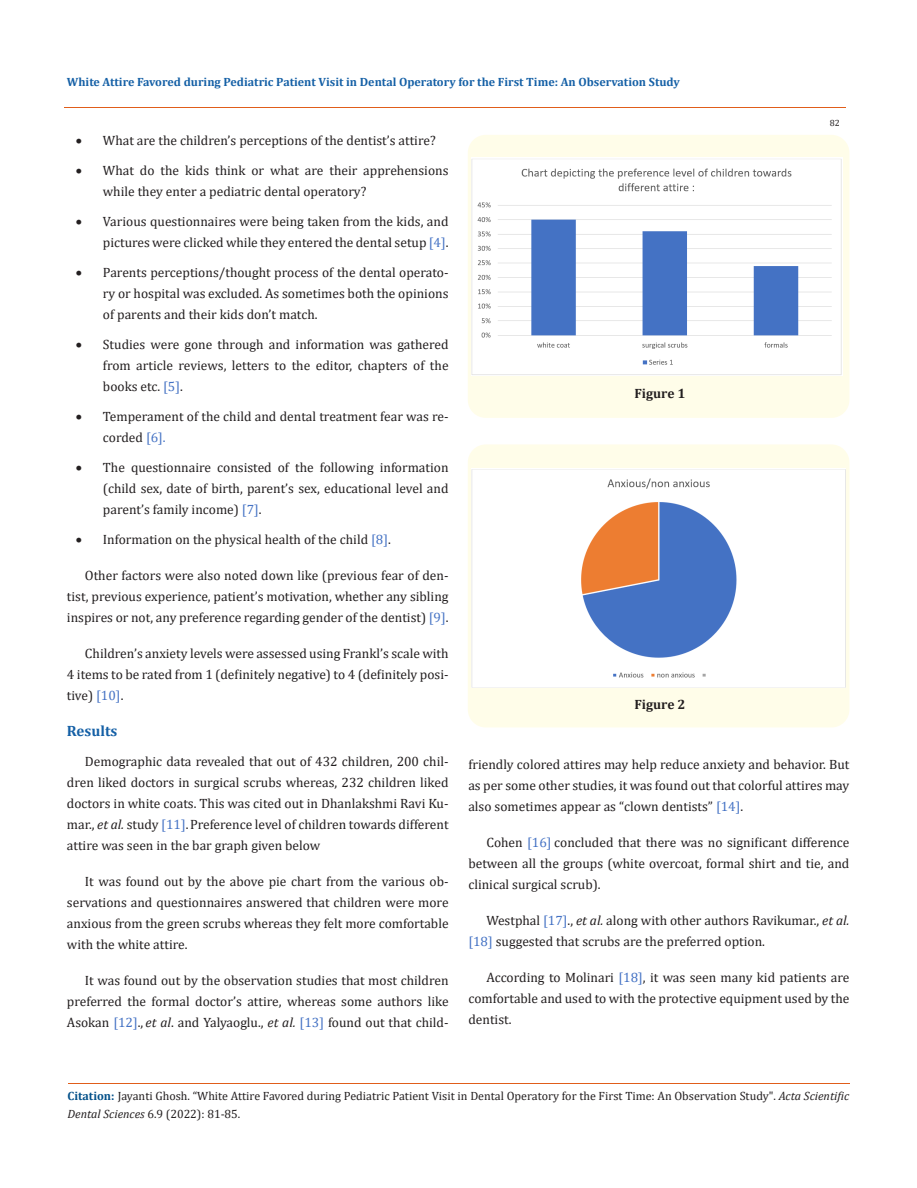
<style>
.page{position:relative;width:917px;height:1188px;background:#fff}
.page>*{position:absolute;margin:0;border:0;box-sizing:border-box;transform-origin:0 0}
.t1{font:700 15px "Cambria";color:#1560a6}
.t2{font:13.5px/21px "Cambria";color:#231f20;text-align:justify}
.t3{font:700 13.5px "Cambria";color:#231f20}
.t4{font:12px/18px "Cambria";color:#231f20}
.t5{font:700 12px "Cambria";color:#1560a6}
.t6{font:9px "Cambria";color:#231f20}
.s1{color:#4472c4}
.s2{font-style:italic}
.s3{font-weight:700;color:#035089}
</style>
<div class="page">
<hr style="left:64px;top:108px;width:781px;height:1px;background:#e05d1a">
<hr style="left:68px;top:1083px;width:781px;height:1px;background:#e05d1a">
<div style="left:468px;top:135px;width:381px;height:283px;background:#fffde9;border-radius:18px"></div>
<img style="left:472px;top:158px;width:370px;height:217px">
<div style="left:468px;top:444px;width:381px;height:283px;background:#fffde9;border-radius:18px"></div>
<img style="left:471px;top:468px;width:374px;height:219px">
<p class="t5" style="left:67px;top:73px;width:614px">White Attire Favored during Pediatric Patient Visit in Dental Operatory for the First Time: An Observation Study</p>
<p class="t6" style="left:829px;top:118px;width:11px">82</p>
<p class="t2" style="left:76px;top:130px;width:361px">• What are the children’s perceptions of the dentist’s attire?</p>
<p class="t2" style="left:103px;top:160px;width:347px;text-indent:-27px">• What do the kids think or what are their apprehensions while they enter a pediatric dental operatory?</p>
<p class="t2" style="left:76px;top:211px;width:374px;text-align:right">• Various questionnaires were being taken from the kids, and pictures were clicked while they entered the dental setup <span class="s1">[4]</span>.</p>
<p class="t2" style="left:103px;top:262px;width:347px;text-indent:-27px">• Parents perceptions/thought process of the dental operato&shy;ry or hospital was excluded. As sometimes both the opinions of parents and their kids don’t match.</p>
<p class="t2" style="left:103px;top:334px;width:347px;text-indent:-27px">• Studies were gone through and information was gathered from article reviews, letters to the editor, chapters of the books etc. <span class="s1">[5]</span>.</p>
<p class="t2" style="left:103px;top:406px;width:347px;text-indent:-27px">• Temperament of the child and dental treatment fear was re&shy;corded <span class="s1">[6].</span></p>
<p class="t2" style="left:103px;top:457px;width:347px;text-indent:-27px">• The questionnaire consisted of the following information (child sex, date of birth, parent’s sex, educational level and parent’s family income) <span class="s1">[7]</span>.</p>
<p class="t2" style="left:76px;top:529px;width:316px">• Information on the physical health of the child <span class="s1">[8]</span>.</p>
<p class="t2" style="left:67px;top:565px;width:383px;text-indent:18px">Other factors were also noted down like (previous fear of den&shy;tist, previous experience, patient’s motivation, whether any sibling inspires or not, any preference regarding gender of the dentist) <span class="s1">[9]</span>.</p>
<p class="t2" style="left:67px;top:643px;width:383px;text-indent:18px">Children’s anxiety levels were assessed using Frankl’s scale with 4 items to be rated from 1 (definitely negative) to 4 (definitely posi&shy;tive) <span class="s1">[10]</span>.</p>
<p class="t1" style="left:67px;top:721px;width:52px">Results</p>
<p class="t2" style="left:67px;top:751px;width:383px;text-indent:18px">Demographic data revealed that out of 432 children, 200 chil&shy;dren liked doctors in surgical scrubs whereas, 232 children liked doctors in white coats. This was cited out in Dhanlakshmi Ravi Ku&shy;mar., <span class="s2">et al.</span> study <span class="s1">[11]</span>.Preference level of children towards different attire was seen in the bar graph given below</p>
<p class="t2" style="left:67px;top:871px;width:383px;text-indent:18px">It was found out by the above pie chart from the various ob&shy;servations and questionnaires answered that children were more anxious from the green scrubs whereas they felt more comfortable with the white attire.</p>
<p class="t2" style="left:67px;top:970px;width:383px;text-indent:18px">It was found out by the observation studies that most children preferred the formal doctor’s attire, whereas some authors like Asokan <span class="s1">[12]</span>., <span class="s2">et al</span>. and Yalyaoglu., <span class="s2">et al.</span> <span class="s1">[13]</span> found out that child-</p>
<p class="t3" style="left:634px;top:383px;width:52px">Figure 1</p>
<p class="t3" style="left:634px;top:695px;width:52px">Figure 2</p>
<p class="t2" style="left:468px;top:753px;width:382px">friendly colored attires may help reduce anxiety and behavior. But as per some other studies, it was found out that colorful attires may also sometimes appear as “clown dentists” <span class="s1">[14]</span>.</p>
<p class="t2" style="left:468px;top:831px;width:382px;text-indent:18px">Cohen <span class="s1">[16]</span> concluded that there was no significant difference between all the groups (white overcoat, formal shirt and tie, and clinical surgical scrub).</p>
<p class="t2" style="left:468px;top:909px;width:382px;text-indent:18px">Westphal <span class="s1">[17]</span>., <span class="s2">et al.</span> along with other authors Ravikumar., <span class="s2">et al. </span><span class="s1">[18]</span> suggested that scrubs are the preferred option.</p>
<p class="t2" style="left:468px;top:966px;width:382px;text-indent:18px">According to Molinari <span class="s1">[18]</span>, it was seen many kid patients are comfortable and used to with the protective equipment used by the dentist.</p>
<p class="t4" style="left:68px;top:1087px;width:783px"><span class="s3">Citation:</span> Jayanti Ghosh. “White Attire Favored during Pediatric Patient Visit in Dental Operatory for the First Time: An Observation Study". <span class="s2">Acta Scientific<br>Dental Sciences</span> 6.9 (2022): 81-85.</p>
</div>
